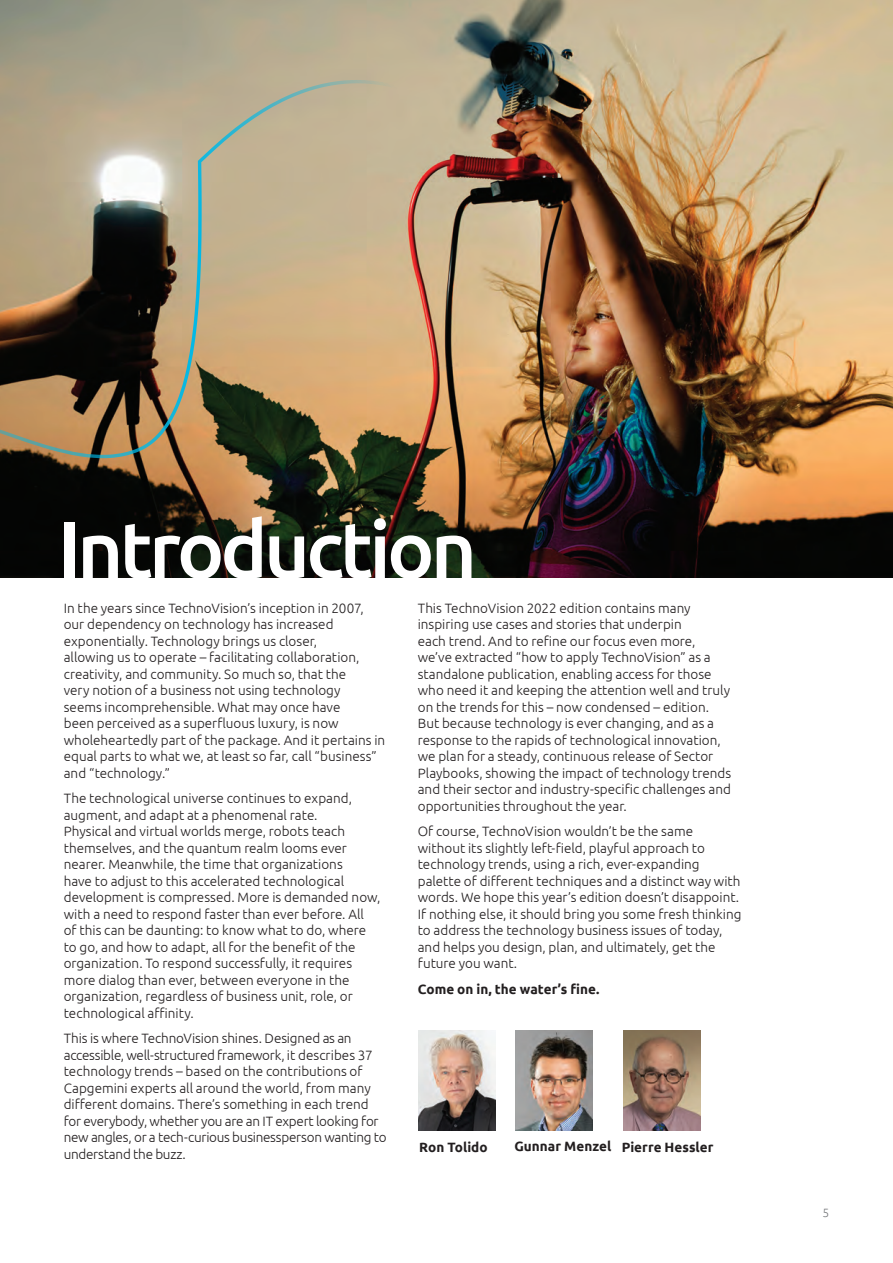
<style>
.page{position:relative;width:893px;height:1263px;background:#fff}
.page>*{position:absolute;margin:0;border:0;box-sizing:border-box;transform-origin:0 0}
.t1{font:500 79.5px "Ubuntu";letter-spacing:-.05em;color:#fff}
.t2{font:300 13.5px/16.5px "Ubuntu";color:#231f20}
.t3{font:700 13.5px "Ubuntu";letter-spacing:.005em;color:#231f20}
.t4{font:300 12px "Ubuntu";color:#76787b}
</style>
<div class="page">
<img style="left:0;top:0;width:893px;height:577px">
<svg style="left:0;top:80px;width:410px;height:379px;background:#a08e70"></svg>
<img style="left:515px;top:1031px;width:78px;height:99px">
<img style="left:418px;top:1031px;width:77px;height:99px">
<img style="left:623px;top:1031px;width:78px;height:99px">
<h1 class="t1" style="left:58px;top:499px;width:421px">Introduction</h1>
<p class="t2" style="left:64px;top:599px;width:323px">In the years since TechnoVision’s inception in 2007, our dependency on technology has increased exponentially. Technology brings us closer,<br>allowing us to operate – facilitating collaboration, creativity, and community. So much so, that the<br>very notion of a business not using technology<br>seems incomprehensible. What may once have<br>been perceived as a superfluous luxury, is now wholeheartedly part of the package. And it pertains in equal parts to what we, at least so far, call “business” and “technology.”</p>
<p class="t2" style="left:64px;top:790px;width:318px">The technological universe continues to expand, augment, and adapt at a phenomenal rate.<br>Physical and virtual worlds merge, robots teach themselves, and the quantum realm looms ever nearer. Meanwhile, the time that organizations<br>have to adjust to this accelerated technological development is compressed. More is demanded now, with a need to respond faster than ever before. All<br>of this can be daunting: to know what to do, where to go, and how to adapt, all for the benefit of the organization. To respond successfully, it requires more dialog than ever, between everyone in the organization, regardless of business unit, role, or technological affinity.</p>
<p class="t2" style="left:64px;top:1030px;width:324px">This is where TechnoVision shines. Designed as an accessible, well-structured framework, it describes 37 technology trends – based on the contributions of Capgemini experts all around the world, from many different domains. There’s something in each trend for everybody, whether you are an IT expert looking for new angles, or a tech-curious businessperson wanting to understand the buzz.</p>
<p class="t2" style="left:418px;top:599px;width:315px">This TechnoVision 2022 edition contains many inspiring use cases and stories that underpin<br>each trend. And to refine our focus even more, we’ve extracted “how to apply TechnoVision” as a standalone publication, enabling access for those who need it and keeping the attention well and truly on the trends for this – now condensed – edition.<br>But because technology is ever changing, and as a response to the rapids of technological innovation, we plan for a steady, continuous release of Sector Playbooks, showing the impact of technology trends and their sector and industry-specific challenges and opportunities throughout the year.</p>
<p class="t2" style="left:418px;top:823px;width:325px">Of course, TechnoVision wouldn’t be the same without its slightly left-field, playful approach to technology trends, using a rich, ever-expanding palette of different techniques and a distinct way with words. We hope this year’s edition doesn’t disappoint.<br>If nothing else, it should bring you some fresh thinking to address the technology business issues of today, and helps you design, plan, and ultimately, get the future you want.</p>
<p class="t3" style="left:418px;top:980px;width:183px">Come on in, the water’s fine.</p>
<p class="t3" style="left:419px;top:1139px;width:70px">Ron Tolido</p>
<p class="t3" style="left:514px;top:1139px;width:201px">Gunnar Menzel Pierre Hessler</p>
<p class="t4" style="left:822px;top:1205px;width:8px">5</p>
</div>
